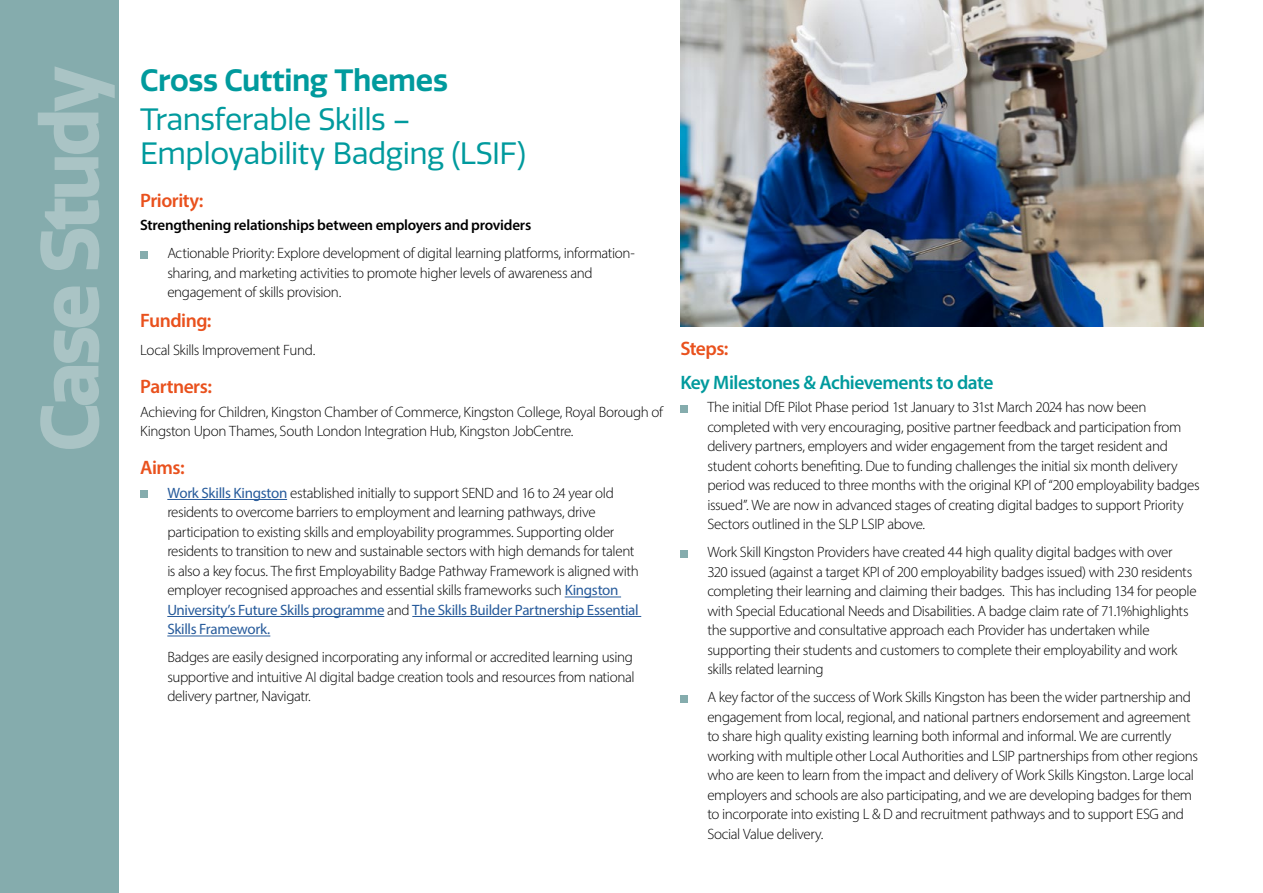
<style>
.page{position:relative;width:1263px;height:893px;background:#fff}
.page>*{position:absolute;margin:0;border:0;box-sizing:border-box;transform-origin:0 0}
.Page_head{font:700 79.5px "Quatro";letter-spacing:-.05em;color:#aac4c5}
.Case_study{font:30px/34.5px "Quatro";letter-spacing:-.015em;color:#009a9d}
.Case_study-2{font:600 30px "Quatro";letter-spacing:-.015em;color:#009a9d}
.Case_study_subs{font:600 19.5px "Myriad Pro";letter-spacing:-.025em;color:#009a9d}
.Case_study_subs-2{font:600 19.5px "Myriad Pro";letter-spacing:-.03em;color:#e9511d}
.Body{font:600 19.5px "Myriad Pro";letter-spacing:-.025em;color:#e9511d}
.Body-2{font:300 15px/19.5px "Myriad Pro";letter-spacing:-.025em;color:#000}
.Body-3{font:600 15px "Myriad Pro";letter-spacing:-.02em;color:#000}
.s1{font-weight:400;color:#275b9b}
</style>
<div class="page">
<div style="left:0;top:0;width:118px;height:893px;background:#85acad"></div>
<hr style="left:167px;top:499px;width:120px;height:1px;background:#275b9b">
<hr style="left:565px;top:597px;width:56px;height:1px;background:#275b9b">
<hr style="left:167px;top:616px;width:217px;height:1px;background:#275b9b">
<hr style="left:412px;top:616px;width:229px;height:1px;background:#275b9b">
<hr style="left:167px;top:636px;width:103px;height:1px;background:#275b9b">
<div style="left:140px;top:251px;width:8px;height:7px;background:#85acad"></div>
<div style="left:140px;top:490px;width:8px;height:8px;background:#85acad"></div>
<div style="left:680px;top:405px;width:8px;height:7px;background:#85acad"></div>
<div style="left:680px;top:550px;width:8px;height:7px;background:#85acad"></div>
<div style="left:680px;top:695px;width:8px;height:7px;background:#85acad"></div>
<img style="left:680px;top:0;width:523px;height:326px">
<p class="Page_head" style="left:23px;top:452px;width:387px;rotate:-90deg">Case Study</p>
<p class="Case_study-2" style="left:140px;top:63px;width:309px">Cross Cutting Themes</p>
<p class="Case_study" style="left:140px;top:103px;width:387px">Transferable Skills –<br>Employability Badging (LSIF)</p>
<p class="Case_study_subs-2" style="left:140px;top:188px;width:65px">Priority:</p>
<p class="Body-3" style="left:140px;top:216px;width:392px">Strengthening relationships between employers and providers</p>
<p class="Body-2" style="left:167px;top:244px;width:469px">Actionable Priority: Explore development of digital learning platforms, information&shy;sharing, and marketing activities to promote higher levels of awareness and engagement of skills provision.</p>
<p class="Body" style="left:140px;top:308px;width:73px">Funding:</p>
<p class="Body-2" style="left:140px;top:340px;width:176px">Local Skills Improvement Fund.</p>
<p class="Case_study_subs-2" style="left:140px;top:374px;width:73px">Partners:</p>
<p class="Body-2" style="left:140px;top:402px;width:524px">Achieving for Children, Kingston Chamber of Commerce, Kingston College, Royal Borough of<br>Kingston Upon Thames, South London Integration Hub, Kingston JobCentre.</p>
<p class="Case_study_subs-2" style="left:140px;top:455px;width:46px">Aims:</p>
<p class="Body-2" style="left:167px;top:483px;width:473px"><span class="s1">Work Skills Kingston</span> established initially to support SEND and 16 to 24 year old residents to overcome barriers to employment and learning pathways, drive participation to existing skills and employability programmes. Supporting older residents to transition to new and sustainable sectors with high demands for talent is also a key focus. The first Employability Badge Pathway Framework is aligned with employer recognised approaches and essential skills frameworks such <span class="s1">Kingston University’s Future Skills programme</span> and <span class="s1">The Skills Builder Partnership Essential Skills Framework.</span></p>
<p class="Body-2" style="left:167px;top:648px;width:469px;text-align:justify">Badges are easily designed incorporating any informal or accredited learning using supportive and intuitive AI digital badge creation tools and resources from national delivery partner, Navigatr.</p>
<p class="Case_study_subs-2" style="left:680px;top:336px;width:50px">Steps:</p>
<p class="Case_study_subs" style="left:680px;top:370px;width:314px">Key Milestones &amp; Achievements to date</p>
<p class="Body-2" style="left:707px;top:397px;width:494px">The initial DfE Pilot Phase period 1st January to 31st March 2024 has now been completed with very encouraging, positive partner feedback and participation from delivery partners, employers and wider engagement from the target resident and student cohorts benefiting. Due to funding challenges the initial six month delivery period was reduced to three months with the original KPI of “200 employability badges issued”. We are now in advanced stages of creating digital badges to support Priority Sectors outlined in the SLP LSIP above.</p>
<p class="Body-2" style="left:707px;top:542px;width:491px">Work Skill Kingston Providers have created 44 high quality digital badges with over 320 issued (against a target KPI of 200 employability badges issued) with 230 residents completing their learning and claiming their badges. This has including 134 for people with Special Educational Needs and Disabilities. A badge claim rate of 71.1%highlights the supportive and consultative approach each Provider has undertaken while supporting their students and customers to complete their employability and work skills related learning</p>
<p class="Body-2" style="left:707px;top:687px;width:492px">A key factor of the success of Work Skills Kingston has been the wider partnership and engagement from local, regional, and national partners endorsement and agreement to share high quality existing learning both informal and informal. We are currently working with multiple other Local Authorities and LSIP partnerships from other regions who are keen to learn from the impact and delivery of Work Skills Kingston. Large local employers and schools are also participating, and we are developing badges for them to incorporate into existing L &amp; D and recruitment pathways and to support ESG and Social Value delivery.</p>
</div>
